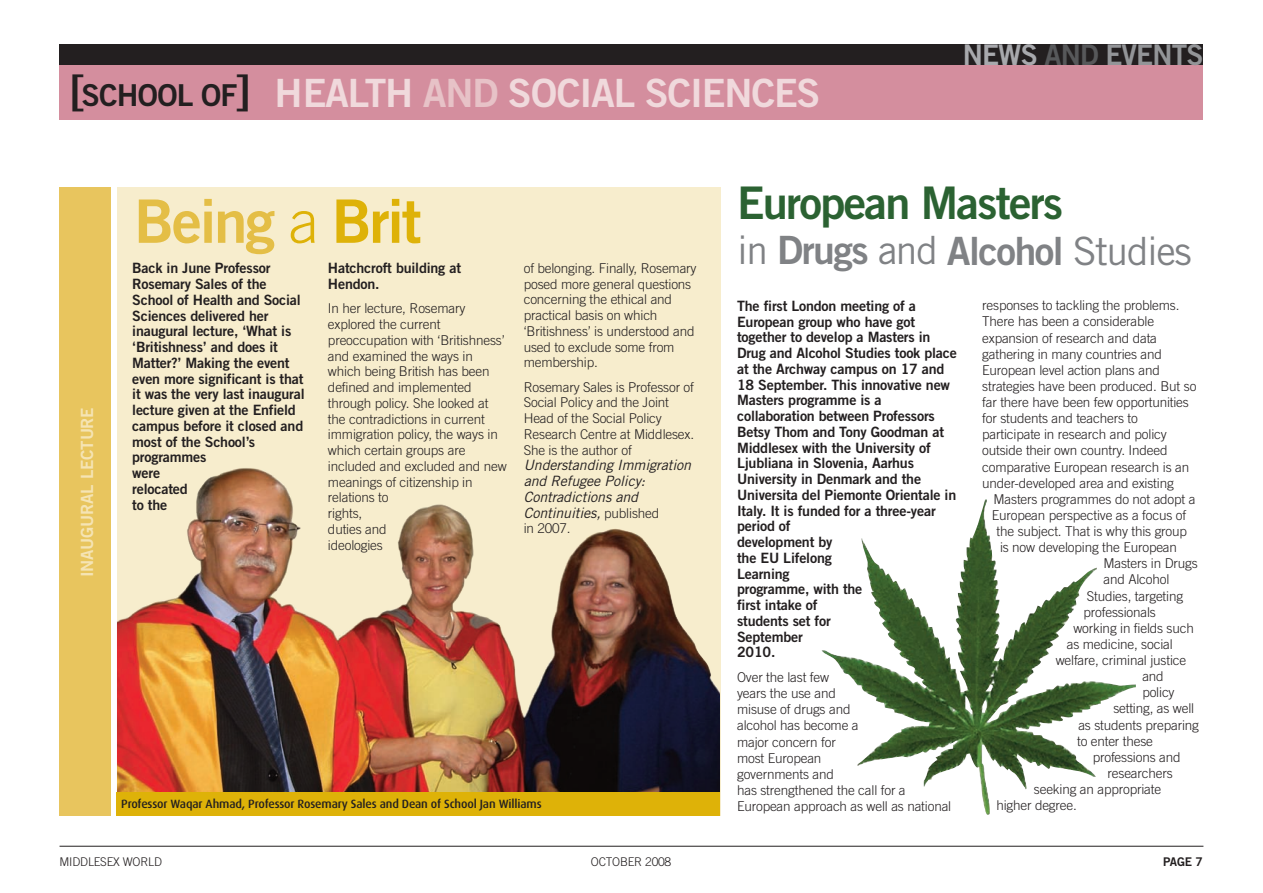
<style>
.page{position:relative;width:1263px;height:893px;background:#fff}
.page>*{position:absolute;margin:0;border:0;box-sizing:border-box;transform-origin:0 0}
.t1{font:60px "Trade Gothic Bold Two";letter-spacing:-.04em;color:#e4be46}
.t2{font:45px "Trade Gothic Bold Two";letter-spacing:-.035em;color:#2b6232}
.t3{font:39px "Trade Gothic Bold Two";letter-spacing:-.03em;color:#f0d9dc}
.t4{font:39px "Trade Gothic";letter-spacing:-.04em;color:#808285}
.t5{font:28.5px "Trade Gothic Bold Two";letter-spacing:-.03em;color:#939598}
.t6{font:16.8px "Trade Gothic Bold Two";letter-spacing:-.015em;color:#f5e4b4}
.t7{font:14.25px/15.8px "Trade Gothic Bold Two";letter-spacing:-.015em;color:#231f20}
.t8{font:italic 14.25px/15.8px "Trade Gothic";letter-spacing:-.01em;color:#231f20}
.t9{font:300 13.5px/15.8px "Trade Gothic";letter-spacing:-.01em;color:#231f20}
.t10{font:500 12px "Dax";letter-spacing:-.01em;color:#231f20}
.t11{font:300 12px "Trade Gothic";letter-spacing:-.02em;color:#231f20}
.t12{font:12px "Trade Gothic Bold Two";color:#231f20}
.s1{font-size:46.5px;color:#231f20}
.s2{font-size:30.15px;color:#231f20}
.s3{color:#e7c2c7}
.s4{color:#a8a9ad}
.s5{color:#57585a}
.s6{font-family:"Trade Gothic";font-weight:300;color:#deb208}
.s7{color:#deb208}
.s8{font-weight:300;font-style:normal;font-size:13.5px}
.s9{font-family:"Trade Gothic Bold Two"}
</style>
<div class="page">
<hr style="left:60px;top:846px;width:1143px;height:1px;background:#231f20">
<div style="left:60px;top:44px;width:1143px;height:55px;background:#231f20"></div>
<div style="left:60px;top:65px;width:1143px;height:55px;background:#d48e9e"></div>
<div style="left:117px;top:187px;width:603px;height:629px;background:#f7edcd"></div>
<div style="left:60px;top:187px;width:51px;height:629px;background:#e8c55e"></div>
<img style="left:117px;top:468px;width:603px;height:325px">
<div style="left:117px;top:793px;width:603px;height:23px;background:#deb208"></div>
<img style="left:924px;top:535px;width:212px;height:280px">
<h3 class="t3" style="left:70px;top:79px;width:752px"><span class="s1">[</span><span class="s2">SCHOOL OF</span><span class="s1">]</span> HEALTH <span class="s3">AND</span> SOCIAL SCIENCES</h3>
<h3 class="t5" style="left:963px;top:44px;width:242px"><span class="s4">NEWS</span> <span class="s5">AND</span> EVENTS</h3>
<p class="t6" style="left:81px;top:577px;width:172px;rotate:-90deg">INAUGURAL LECTURE</p>
<h1 class="t1" style="left:134px;top:199px;width:289px">Being <span class="s6">a</span> <span class="s7">Brit</span></h1>
<p class="t7" style="left:132px;top:262px;width:174px">Back in June Professor<br>Rosemary Sales of the<br>School of Health and Social<br>Sciences delivered her inaugural lecture, ‘What is ‘Britishness’ and does it<br>Matter?’ Making the event even more significant is that it was the very last inaugural lecture given at the Enfield campus before it closed and most of the School’s programmes<br>were<br>relocated<br>to the</p>
<p class="t7" style="left:328px;top:262px;width:135px">Hatchcroft building at<br>Hendon.</p>
<p class="t9" style="left:328px;top:302px;width:180px">In her lecture, Rosemary explored the current preoccupation with ‘Britishness’ and examined the ways in which being British has been defined and implemented through policy. She looked at the contradictions in current immigration policy, the ways in which certain groups are included and excluded and new meanings of citizenship in relations to<br>rights,<br>duties and<br>ideologies</p>
<p class="t9" style="left:524px;top:261px;width:174px">of belonging. Finally, Rosemary posed more general questions concerning the ethical and practical basis on which ‘Britishness’ is understood and used to exclude some from membership.</p>
<p class="t9" style="left:524px;top:380px;width:172px">Rosemary Sales is Professor of<br>Social Policy and the Joint<br>Head of the Social Policy<br>Research Centre at Middlesex.<br>She is the author of</p>
<p class="t8" style="left:524px;top:459px;width:169px">Understanding Immigration and Refugee Policy:<br>Contradictions and<br>Continuities, <span class="s8">published</span></p>
<p class="t9" style="left:524px;top:522px;width:48px">in 2007.</p>
<p class="t10" style="left:121px;top:797px;width:422px">Professor Waqar Ahmad, Professor Rosemary Sales and Dean of School Jan Williams</p>
<h2 class="t2" style="left:737px;top:187px;width:328px">European Masters</h2>
<h3 class="t4" style="left:737px;top:237px;width:456px">in <span class="s9">Drugs</span> and <span class="s9">Alcohol</span> Studies</h3>
<p class="t7" style="left:737px;top:299px;width:221px">The first London meeting of a<br>European group who have got together to develop a Masters in<br>Drug and Alcohol Studies took place at the Archway campus on 17 and<br>18 September. This innovative new<br>Masters programme is a collaboration between Professors<br>Betsy Thom and Tony Goodman at<br>Middlesex with the University of<br>Ljubliana in Slovenia, Aarhus<br>University in Denmark and the<br>Universita del Piemonte Orientale in<br>Italy. It is funded for a three-year period of<br>development by<br>the EU Lifelong<br>Learning<br>programme, with the<br>first intake of<br>students set for<br>September<br>2010.</p>
<p class="t9" style="left:737px;top:670px;width:216px">Over the last few<br>years the use and<br>misuse of drugs and<br>alcohol has become a<br>major concern for<br>most European<br>governments and<br>has strengthened the call for a<br>European approach as well as national</p>
<p class="t9" style="left:982px;top:299px;width:216px">responses to tackling the problems.<br>There has been a considerable expansion of research and data gathering in many countries and European level action plans and strategies have been produced. But so far there have been few opportunities for students and teachers to participate in research and policy outside their own country. Indeed comparative European research is an under-developed area and existing</p>
<p class="t9" style="left:993px;top:492px;width:203px">Masters programmes do not adopt a</p>
<p class="t9" style="left:992px;top:508px;width:196px">European perspective as a focus of</p>
<p class="t9" style="left:997px;top:525px;width:192px">the subject. That is why this group</p>
<p class="t9" style="left:1000px;top:541px;width:179px">is now developing the European</p>
<p class="t9" style="left:1103px;top:557px;width:96px">Masters in Drugs</p>
<p class="t9" style="left:1103px;top:573px;width:67px">and Alcohol</p>
<p class="t9" style="left:1087px;top:589px;width:98px">Studies, targeting</p>
<p class="t9" style="left:1083px;top:605px;width:74px">professionals</p>
<p class="t9" style="left:1073px;top:621px;width:122px">working in fields such</p>
<p class="t9" style="left:1067px;top:637px;width:107px">as medicine, social</p>
<p class="t9" style="left:1056px;top:654px;width:132px">welfare, criminal justice</p>
<p class="t9" style="left:1142px;top:670px;width:23px">and</p>
<p class="t9" style="left:1142px;top:686px;width:34px">policy</p>
<p class="t9" style="left:1113px;top:702px;width:82px">setting, as well</p>
<p class="t9" style="left:1078px;top:718px;width:122px">as students preparing</p>
<p class="t9" style="left:1077px;top:734px;width:77px">to enter these</p>
<p class="t9" style="left:1093px;top:750px;width:89px">professions and</p>
<p class="t9" style="left:1107px;top:766px;width:67px">researchers</p>
<p class="t9" style="left:1034px;top:783px;width:129px">seeking an appropriate</p>
<p class="t9" style="left:996px;top:799px;width:82px">higher degree.</p>
<p class="t11" style="left:60px;top:857px;width:104px">MIDDLESEX WORLD</p>
<p class="t11" style="left:591px;top:857px;width:82px">OCTOBER 2008</p>
<p class="t12" style="left:1163px;top:857px;width:41px">PAGE 7</p>
</div>
